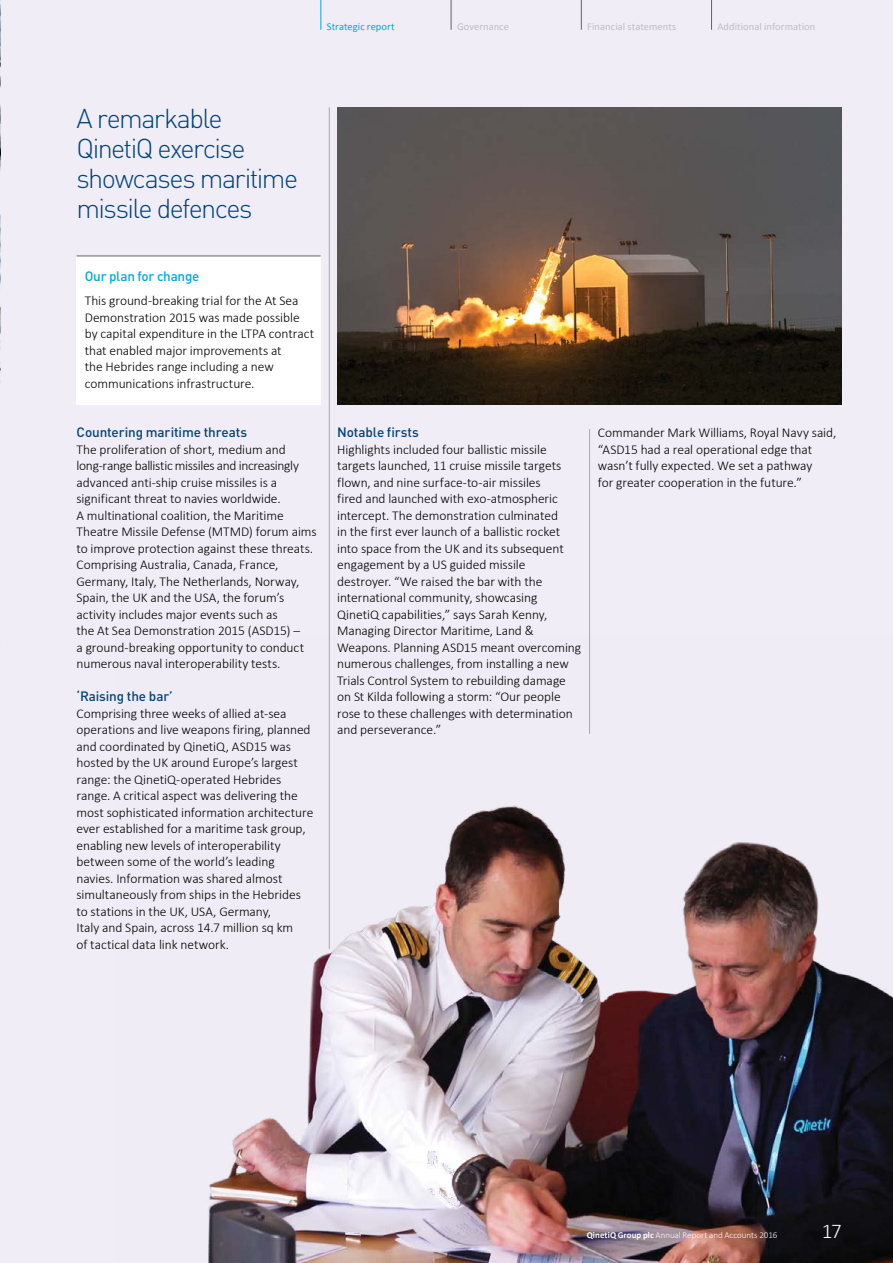
<style>
.page{position:relative;width:893px;height:1263px;background:#f1edf6}
.page>*{position:absolute;margin:0;border:0;box-sizing:border-box;transform-origin:0 0}
.t1{font:300 27px/30px "DINOT";letter-spacing:-.06em;color:#00447c}
.t2{font:300 21px "Calibri";color:#fff}
.t3{font:300 13.5px/16.5px "Calibri";letter-spacing:-.005em;color:#000}
.t4{font:500 13.5px "DINOT";letter-spacing:-.01em;color:#00447c}
.t5{font:500 13.5px "DINOT";letter-spacing:-.02em;color:#00a8e1}
.t6{font:10.5px "Calibri";letter-spacing:.005em;color:#bcbec0}
.t7{font:10.5px "Calibri";letter-spacing:.005em;color:#00a8e1}
.t8{font:300 9px "Calibri";color:#fff}
.s1{font-weight:700}
</style>
<div class="page">
<img style="left:0;top:0;width:1px;height:382px">
<hr style="left:329px;top:107px;width:1px;height:842px;background:#a7a9ac">
<hr style="left:589px;top:429px;width:1px;height:305px;background:#a7a9ac">
<img style="left:337px;top:107px;width:505px;height:297px">
<img style="left:208px;top:635px;width:685px;height:628px">
<div style="left:77px;top:256px;width:244px;height:148px;background:#fff"></div>
<hr style="left:77px;top:256px;width:244px;height:1px;background:#636466">
<hr style="left:451px;top:0;width:1px;height:30px;background:#636466">
<hr style="left:581px;top:0;width:1px;height:30px;background:#636466">
<hr style="left:711px;top:0;width:1px;height:30px;background:#636466">
<hr style="left:321px;top:0;width:1px;height:30px;background:#00a8e1">
<p class="t7" style="left:327px;top:20px;width:69px">Strategic report</p>
<p class="t6" style="left:457px;top:20px;width:53px">Governance</p>
<p class="t6" style="left:587px;top:20px;width:90px">Financial statements</p>
<p class="t6" style="left:717px;top:20px;width:99px">Additional information</p>
<h1 class="t1" style="left:77px;top:102px;width:223px">A remarkable<br>QinetiQ exercise showcases maritime missile defences</h1>
<p class="t5" style="left:85px;top:267px;width:116px">Our plan for change</p>
<p class="t3" style="left:85px;top:292px;width:231px">This ground-breaking trial for the At Sea Demonstration 2015 was made possible by capital expenditure in the LTPA contract that enabled major improvements at<br>the Hebrides range including a new communications infrastructure.</p>
<p class="t4" style="left:77px;top:424px;width:172px">Countering maritime threats</p>
<p class="t3" style="left:77px;top:440px;width:242px">The proliferation of short, medium and long-range ballistic missiles and increasingly advanced anti-ship cruise missiles is a significant threat to navies worldwide.<br>A multinational coalition, the Maritime Theatre Missile Defense (MTMD) forum aims to improve protection against these threats.<br>Comprising Australia, Canada, France, Germany, Italy, The Netherlands, Norway, Spain, the UK and the USA, the forum’s activity includes major events such as<br>the At Sea Demonstration 2015 (ASD15) –<br>a ground-breaking opportunity to conduct numerous naval interoperability tests.</p>
<p class="t4" style="left:77px;top:688px;width:98px">‘Raising the bar’</p>
<p class="t3" style="left:77px;top:704px;width:238px">Comprising three weeks of allied at-sea operations and live weapons firing, planned and coordinated by QinetiQ, ASD15 was hosted by the UK around Europe’s largest range: the QinetiQ-operated Hebrides range. A critical aspect was delivering the most sophisticated information architecture ever established for a maritime task group, enabling new levels of interoperability between some of the world’s leading navies. Information was shared almost simultaneously from ships in the Hebrides to stations in the UK, USA, Germany,<br>Italy and Spain, across 14.7 million sq km<br>of tactical data link network.</p>
<p class="t4" style="left:337px;top:424px;width:83px">Notable firsts</p>
<p class="t3" style="left:337px;top:440px;width:246px">Highlights included four ballistic missile targets launched, 11 cruise missile targets flown, and nine surface-to-air missiles<br>fired and launched with exo-atmospheric intercept. The demonstration culminated<br>in the first ever launch of a ballistic rocket into space from the UK and its subsequent engagement by a US guided missile destroyer. “We raised the bar with the international community, showcasing QinetiQ capabilities,” says Sarah Kenny, Managing Director Maritime, Land &amp; Weapons. Planning ASD15 meant overcoming numerous challenges, from installing a new Trials Control System to rebuilding damage on St Kilda following a storm: “Our people rose to these challenges with determination and perseverance.”</p>
<p class="t3" style="left:598px;top:424px;width:240px">Commander Mark Williams, Royal Navy said, “ASD15 had a real operational edge that wasn’t fully expected. We set a pathway<br>for greater cooperation in the future.”</p>
<p class="t8" style="left:587px;top:1229px;width:192px"><span class="s1">QinetiQ Group plc</span> Annual Report and Accounts 2016</p>
<h2 class="t2" style="left:822px;top:1218px;width:22px">17</h2>
</div>
